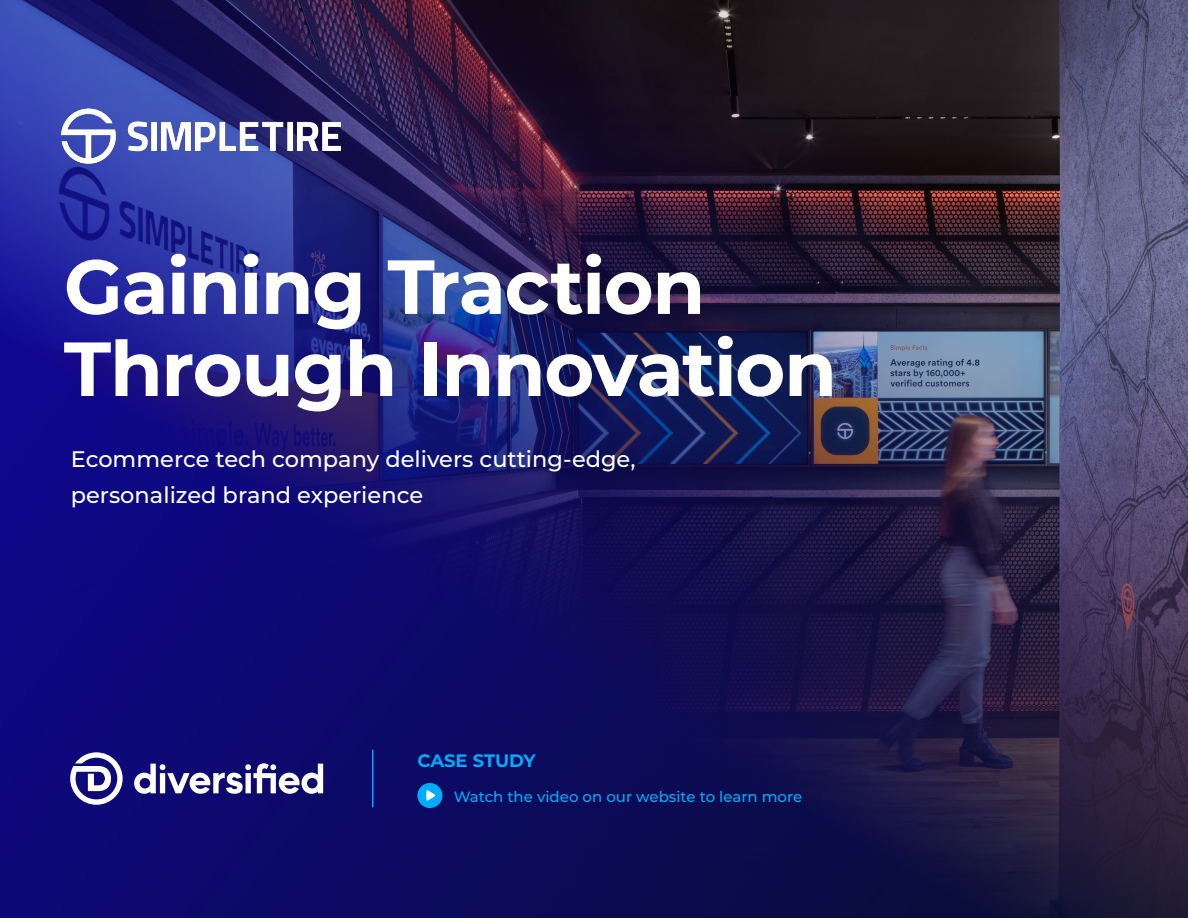
<style>
.page{position:relative;width:1188px;height:918px;background:#fff}
.page>*{position:absolute;margin:0;border:0;box-sizing:border-box;transform-origin:0 0}
.t1{font:700 76.5px/82.1px "Montserrat";letter-spacing:-.02em;color:#fff}
.t2{font:500 22.5px/36px "Montserrat";color:#fff}
.t3{font:700 18px "Montserrat";letter-spacing:-.01em;color:#00abfa}
.t4{font:500 15px "Montserrat";color:#00abfa}
</style>
<div class="page">
<img style="left:0;top:0;width:1188px;height:918px">
<img style="left:61px;top:64px;width:280px;height:126px">
<svg style="left:134px;top:763px;width:189px;height:31px"></svg>
<svg style="left:70px;top:752px;width:53px;height:53px"></svg>
<hr style="left:372px;top:750px;width:1px;height:57px;background:#00abfa">
<div style="left:417px;top:783px;width:25px;height:25px;background:#00abfa;border-radius:50%"></div>
<svg style="left:426px;top:790px;width:10px;height:11px"></svg>
<p class="t1" style="left:64px;top:242px;width:775px">Gaining Traction<br>Through Innovation</p>
<p class="t2" style="left:71px;top:440px;width:566px">Ecommerce tech company delivers cutting-edge, personalized brand experience</p>
<p class="t3" style="left:417px;top:747px;width:120px">CASE STUDY</p>
<p class="t4" style="left:454px;top:787px;width:350px">Watch the video on our website to learn more</p>
</div>
